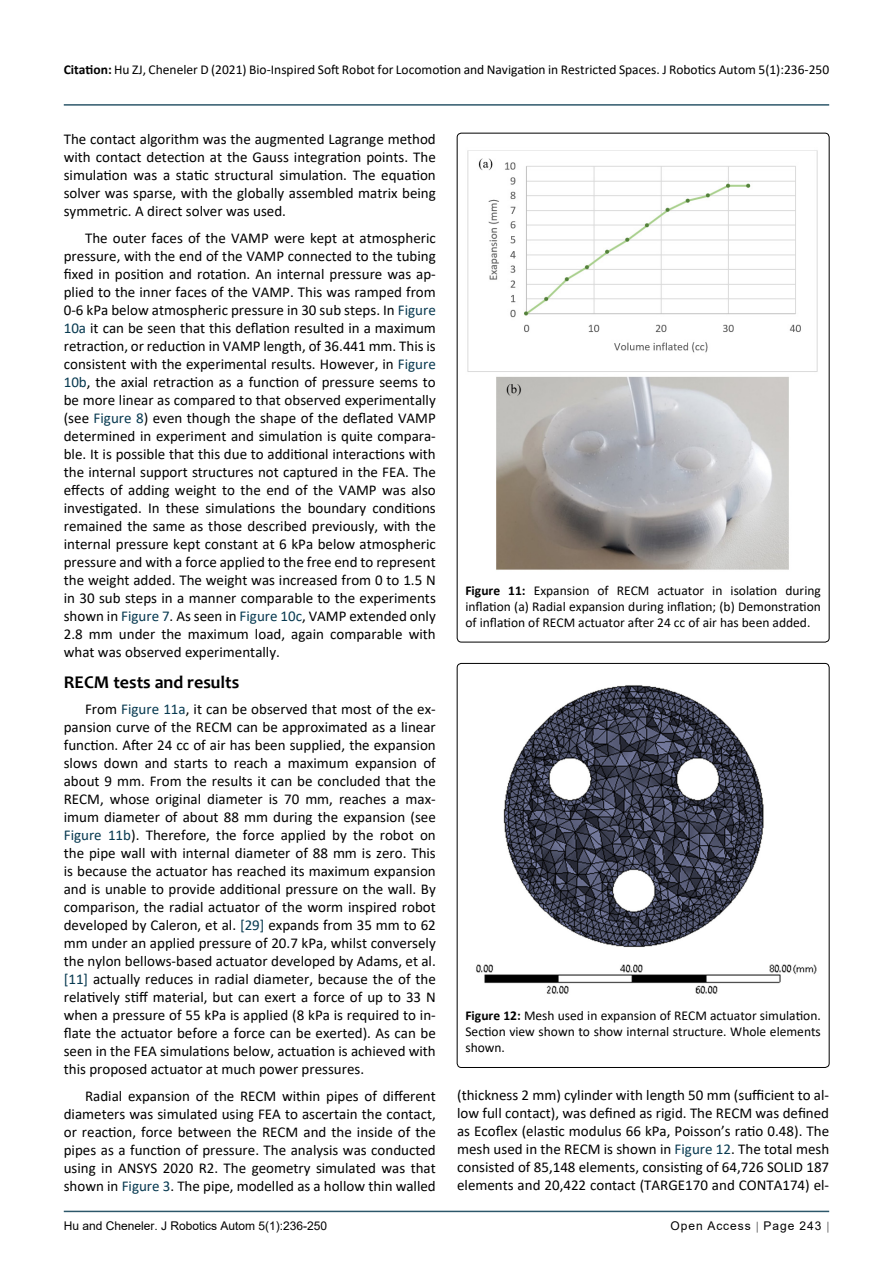
<style>
.page{position:relative;width:893px;height:1263px;background:#fff}
.page>*{position:absolute;margin:0;border:0;box-sizing:border-box;transform-origin:0 0}
.t1{font:700 18px "Candara";color:#000}
.t2{font:15px/18px "Calibri";color:#000;text-align:justify}
.t3{font:13.5px/16.2px "Calibri";color:#000;text-align:justify}
.t4{font:12px "Arial";color:#000}
.t5{font:12px "Arial";letter-spacing:.08em;color:#000}
.s1{font-weight:700}
.s2{color:#073950}
</style>
<div class="page">
<hr style="left:64px;top:1211px;width:765px;height:1px;background:#073950">
<hr style="left:64px;top:104px;width:765px;height:2px;background:#073950">
<img style="left:467px;top:150px;width:351px;height:420px">
<div style="left:457px;top:663px;width:372px;height:404px;border:1px solid #000;border-radius:4px"></div>
<img style="left:476px;top:685px;width:341px;height:309px">
<p class="t3" style="left:64px;top:61px;width:767px"><span class="s1">Citation:</span> Hu ZJ, Cheneler D (2021) Bio-Inspired Soft Robot for Locomotion and Navigation in Restricted Spaces. J Robotics Autom 5(1):236-250</p>
<p class="t2" style="left:64px;top:130px;width:374px">The contact algorithm was the augmented Lagrange method with contact detection at the Gauss integration points. The simulation was a static structural simulation. The equation solver was sparse, with the globally assembled matrix being symmetric. A direct solver was used.</p>
<p class="t2" style="left:64px;top:228px;width:374px;text-indent:21px">The outer faces of the VAMP were kept at atmospheric pressure, with the end of the VAMP connected to the tubing fixed in position and rotation. An internal pressure was ap&shy;plied to the inner faces of the VAMP. This was ramped from 0-6 kPa below atmospheric pressure in 30 sub steps. In <span class="s2">Figure 10a</span> it can be seen that this deflation resulted in a maximum retraction, or reduction in VAMP length, of 36.441 mm. This is consistent with the experimental results. However, in <span class="s2">Figure 10b</span>, the axial retraction as a function of pressure seems to be more linear as compared to that observed experimentally (see <span class="s2">Figure 8</span>) even though the shape of the deflated VAMP determined in experiment and simulation is quite compara&shy;ble. It is possible that this due to additional interactions with the internal support structures not captured in the FEA. The effects of adding weight to the end of the VAMP was also investigated. In these simulations the boundary conditions remained the same as those described previously, with the internal pressure kept constant at 6 kPa below atmospheric pressure and with a force applied to the free end to represent the weight added. The weight was increased from 0 to 1.5 N in 30 sub steps in a manner comparable to the experiments shown in <span class="s2">Figure 7</span>. As seen in <span class="s2">Figure 10c</span>, VAMP extended only 2.8 mm under the maximum load, again comparable with what was observed experimentally.</p>
<p class="t1" style="left:64px;top:671px;width:177px">RECM tests and results</p>
<p class="t2" style="left:64px;top:700px;width:374px;text-indent:21px">From <span class="s2">Figure 11a</span>, it can be observed that most of the ex&shy;pansion curve of the RECM can be approximated as a linear function. After 24 cc of air has been supplied, the expansion slows down and starts to reach a maximum expansion of about 9 mm. From the results it can be concluded that the RECM, whose original diameter is 70 mm, reaches a max&shy;imum diameter of about 88 mm during the expansion (see <span class="s2">Figure 11b</span>). Therefore, the force applied by the robot on the pipe wall with internal diameter of 88 mm is zero. This is because the actuator has reached its maximum expansion and is unable to provide additional pressure on the wall. By comparison, the radial actuator of the worm inspired robot developed by Caleron, et al. <span class="s2">[29]</span> expands from 35 mm to 62 mm under an applied pressure of 20.7 kPa, whilst conversely the nylon bellows-based actuator developed by Adams, et al. <span class="s2">[11]</span> actually reduces in radial diameter, because the of the relatively stiff material, but can exert a force of up to 33 N when a pressure of 55 kPa is applied (8 kPa is required to in&shy;flate the actuator before a force can be exerted). As can be seen in the FEA simulations below, actuation is achieved with this proposed actuator at much power pressures.</p>
<p class="t2" style="left:64px;top:1086px;width:374px;text-indent:21px">Radial expansion of the RECM within pipes of different diameters was simulated using FEA to ascertain the contact, or reaction, force between the RECM and the inside of the pipes as a function of pressure. The analysis was conducted using in ANSYS 2020 R2. The geometry simulated was that shown in <span class="s2">Figure 3</span>. The pipe, modelled as a hollow thin walled</p>
<p class="t2" style="left:457px;top:1086px;width:374px">(thickness 2 mm) cylinder with length 50 mm (sufficient to al&shy;low full contact), was defined as rigid. The RECM was defined as Ecoflex (elastic modulus 66 kPa, Poisson’s ratio 0.48). The mesh used in the RECM is shown in <span class="s2">Figure 12</span>. The total mesh consisted of 85,148 elements, consisting of 64,726 SOLID 187 elements and 20,422 contact (TARGE170 and CONTA174) el-</p>
<p class="t3" style="left:465px;top:582px;width:357px"><span class="s1">Figure 11:</span> Expansion of RECM actuator in isolation during inflation (a) Radial expansion during inflation; (b) Demonstration of inflation of RECM actuator after 24 cc of air has been added.</p>
<p class="t3" style="left:465px;top:1007px;width:357px"><span class="s1">Figure 12:</span> Mesh used in expansion of RECM actuator simulation.<br>Section view shown to show internal structure. Whole elements shown.</p>
<p class="t4" style="left:64px;top:1217px;width:265px">Hu and Cheneler. J Robotics Autom 5(1):236-250</p>
<p class="t5" style="left:670px;top:1217px;width:152px">Open Access Page 243</p>
</div>
